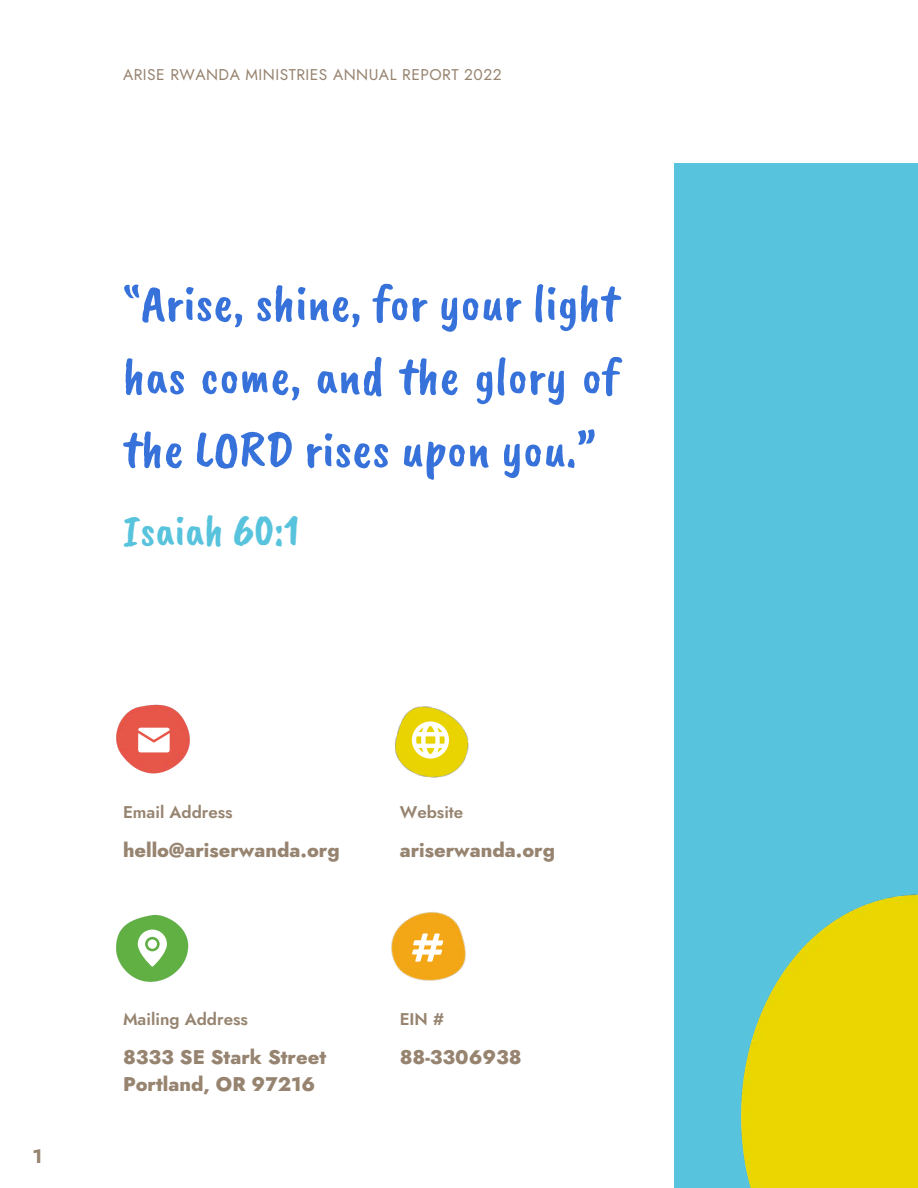
<style>
.page{position:relative;width:918px;height:1188px;background:#fff}
.page>*{position:absolute;margin:0;border:0;box-sizing:border-box;transform-origin:0 0}
.t1{font:52.5px/73.2px "Caveat Brush";color:#3772db;text-align:justify}
.t2{font:45px "Caveat Brush";color:#58c3dc}
.t3{font:800 19.8px "Jost";color:#978470}
.t4{font:700 19.5px "Jost";color:#978470}
.t5{font:600 16.95px "Jost";color:#978470}
.t6{font:15.6px "Jost";letter-spacing:.03em;color:#978470}
</style>
<div class="page">
<div style="left:674px;top:163px;width:244px;height:1025px;background:#58c3dc"></div>
<img style="left:116px;top:704px;width:74px;height:70px">
<img style="left:116px;top:915px;width:73px;height:67px">
<img style="left:395px;top:706px;width:74px;height:72px">
<img style="left:391px;top:911px;width:75px;height:70px">
<svg style="left:138px;top:728px;width:32px;height:24px"></svg>
<svg style="left:412px;top:721px;width:37px;height:38px"></svg>
<svg style="left:138px;top:930px;width:29px;height:37px"></svg>
<svg style="left:412px;top:933px;width:31px;height:29px"></svg>
<img style="left:741px;top:894px;width:176px;height:294px">
<p class="t6" style="left:123px;top:63px;width:380px">ARISE RWANDA MINISTRIES ANNUAL REPORT 2022</p>
<p class="t1" style="left:123px;top:266px;width:498px">“Arise, shine, for your light has come, and the glory of the LORD rises upon you.”</p>
<p class="t2" style="left:123px;top:502px;width:178px">Isaiah 60:1</p>
<p class="t4" style="left:32px;top:1142px;width:11px">1</p>
<p class="t5" style="left:123px;top:800px;width:111px">Email Address</p>
<p class="t3" style="left:123px;top:836px;width:218px">hello@ariserwanda.org</p>
<p class="t5" style="left:123px;top:1007px;width:126px">Mailing Address</p>
<p class="t3" style="left:123px;top:1043px;width:205px">8333 SE Stark Street</p>
<p class="t3" style="left:123px;top:1070px;width:194px">Portland, OR 97216</p>
<p class="t5" style="left:400px;top:800px;width:65px">Website</p>
<p class="t3" style="left:400px;top:836px;width:157px">ariserwanda.org</p>
<p class="t5" style="left:400px;top:1006px;width:46px">EIN #</p>
<p class="t3" style="left:400px;top:1042px;width:124px">88-3306938</p>
</div>
